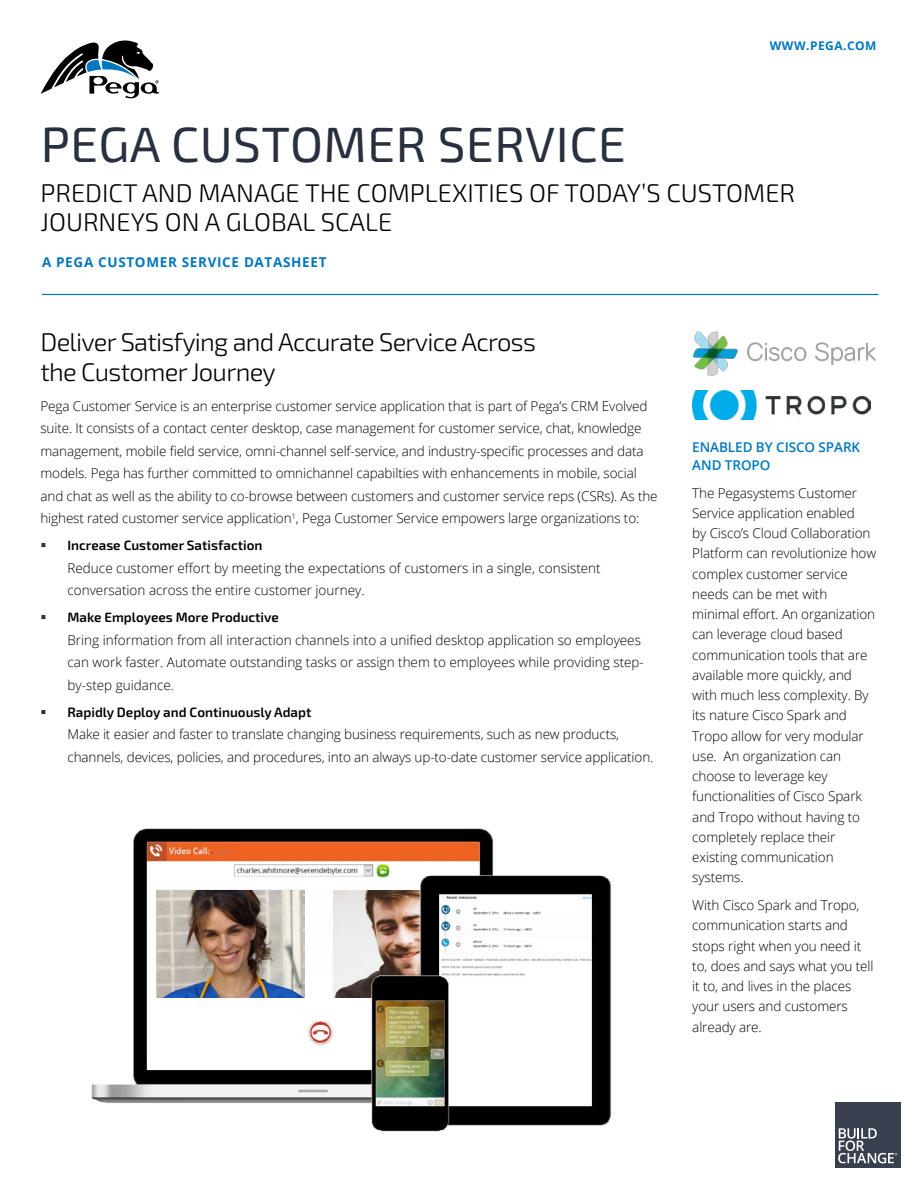
<style>
.page{position:relative;width:918px;height:1188px;background:#fff}
.page>*{position:absolute;margin:0;border:0;box-sizing:border-box;transform-origin:0 0}
.t1{font:49.5px "Exo 2.0";letter-spacing:.01em;color:#282f3f}
.t2{font:300 25.5px/28.5px "Exo 2.0";color:#000}
.t3{font:300 25.5px/30px "Exo 2.0";letter-spacing:-.02em;color:#000}
.t4{font:300 13.5px/20.2px "Open Sans";letter-spacing:-.01em;color:#000}
.t5{font:600 13.5px "Exo 2.0";color:#000}
.t6{font:700 13.5px "Open Sans";letter-spacing:.05em;color:#0077be}
.t7{font:600 13.5px/18px "Open Sans";letter-spacing:-.005em;color:#0077be}
.t8{font:700 12px "Open Sans";letter-spacing:.04em;color:#0077be}
.s1{color:#282f3f}
</style>
<div class="page">
<div style="left:835px;top:1102px;width:66px;height:66px;background:#384050"></div>
<svg style="left:838px;top:1128px;width:59px;height:35px"></svg>
<svg style="left:41px;top:40px;width:118px;height:58px"></svg>
<hr style="left:42px;top:294px;width:836px;height:1px;background:#0077be">
<img style="left:692px;top:391px;width:178px;height:28px">
<img style="left:91px;top:828px;width:520px;height:304px">
<img style="left:157px;top:890px;width:147px;height:108px">
<img style="left:692px;top:331px;width:184px;height:45px">
<p class="t8" style="left:770px;top:37px;width:108px">WWW.PEGA.COM</p>
<h1 class="t1" style="left:41px;top:116px;width:587px">PEGA CUSTOMER SERVICE</h1>
<h2 class="t2" style="left:40px;top:180px;width:756px">PREDICT AND MANAGE THE COMPLEXITIES OF TODAY’S CUSTOMER<br>JOURNEYS ON A GLOBAL SCALE</h2>
<p class="t6" style="left:42px;top:253px;width:286px">A PEGA CUSTOMER SERVICE DATASHEET</p>
<h2 class="t3" style="left:40px;top:327px;width:497px">Deliver Satisfying and Accurate Service Across the Customer Journey</h2>
<p class="t4" style="left:40px;top:394px;width:619px;line-height:22.5px">Pega Customer Service is an enterprise customer service application that is part of Pega’s CRM Evolved suite. It consists of a contact center desktop, case management for customer service, chat, knowledge management, mobile field service, omni-channel self-service, and industry-specific processes and data models. Pega has further committed to omnichannel capabilties with enhancements in mobile, social and chat as well as the ability to co-browse between customers and customer service reps (CSRs). As the highest rated customer service application<sup>1</sup>, Pega Customer Service empowers large organizations to:</p>
<p class="t5" style="left:40px;top:537px;width:223px"><span class="s1">▪</span> Increase Customer Satisfaction</p>
<p class="t4" style="left:67px;top:556px;width:535px;line-height:22.5px">Reduce customer effort by meeting the expectations of customers in a single, consistent conversation across the entire customer journey.</p>
<p class="t5" style="left:40px;top:609px;width:240px"><span class="s1">▪</span> Make Employees More Productive</p>
<p class="t4" style="left:67px;top:628px;width:578px;line-height:22.5px">Bring information from all interaction channels into a unified desktop application so employees can work faster. Automate outstanding tasks or assign them to employees while providing step&shy;by-step guidance.</p>
<p class="t5" style="left:40px;top:704px;width:272px"><span class="s1">▪</span> Rapidly Deploy and Continuously Adapt</p>
<p class="t4" style="left:67px;top:723px;width:587px;line-height:22.5px">Make it easier and faster to translate changing business requirements, such as new products, channels, devices, policies, and procedures, into an always up-to-date customer service application.</p>
<p class="t7" style="left:692px;top:438px;width:169px">ENABLED BY CISCO SPARK<br>AND TROPO</p>
<p class="t4" style="left:692px;top:482px;width:185px">The Pegasystems Customer<br>Service application enabled<br>by Cisco’s Cloud Collaboration<br>Platform can revolutionize how complex customer service needs can be met with minimal effort. An organization can leverage cloud based communication tools that are available more quickly, and with much less complexity. By its nature Cisco Spark and<br>Tropo allow for very modular use. An organization can choose to leverage key functionalities of Cisco Spark and Tropo without having to completely replace their existing communication systems.</p>
<p class="t4" style="left:692px;top:895px;width:183px">With Cisco Spark and Tropo, communication starts and stops right when you need it to, does and says what you tell it to, and lives in the places your users and customers already are.</p>
</div>
